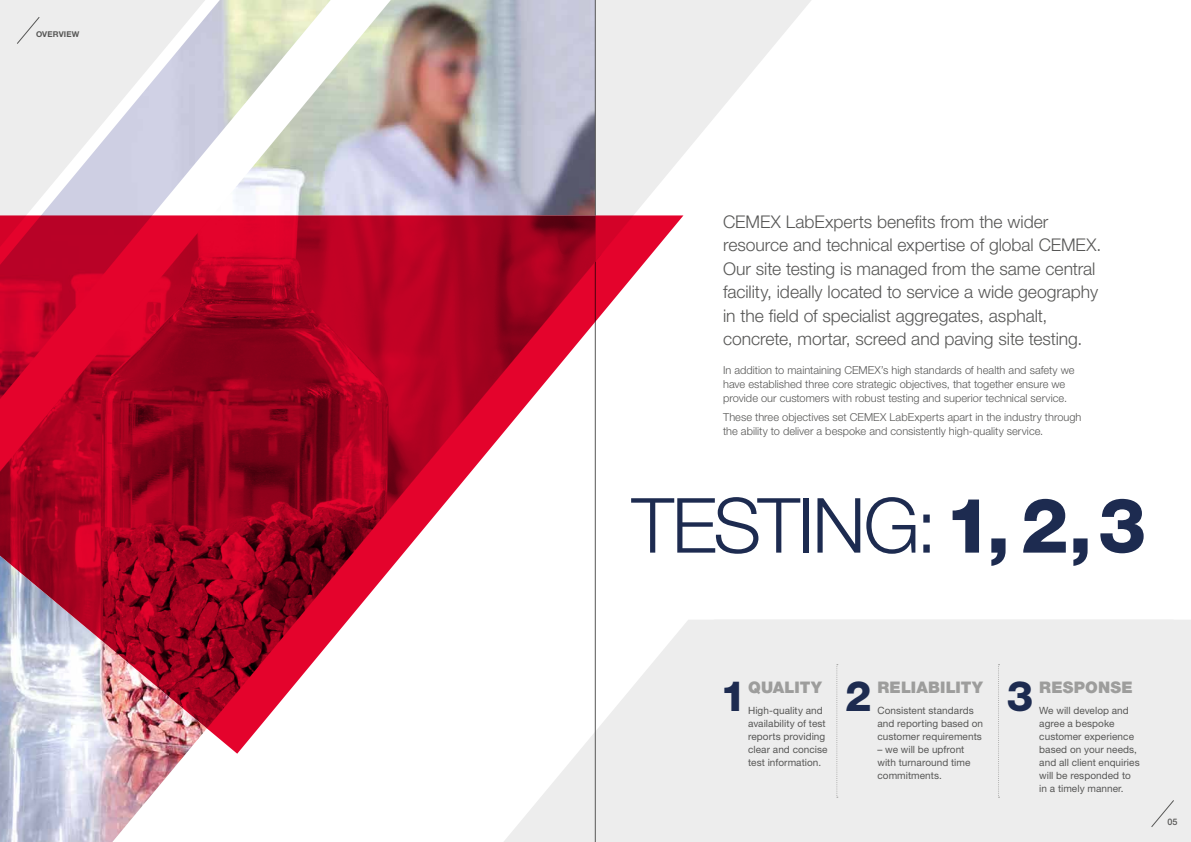
<style>
.page{position:relative;width:1191px;height:842px;background:#fff}
.page>*{position:absolute;margin:0;border:0;box-sizing:border-box;transform-origin:0 0}
.t1{font:300 76.1px "Helvetica Neue LT Pro";letter-spacing:-.03em;color:#1d2b50}
.t2{font:800 42px "Helvetica Neue LT Pro";color:#1d2b50}
.t3{font:300 17.5px/23.5px "Helvetica Neue LT Pro";letter-spacing:-.005em;color:#575756}
.t4{font:900 16px "Helvetica Neue LT Pro";letter-spacing:.01em;color:#9d9d9c}
.t5{font:300 11px/14px "Helvetica Neue LT Pro";color:#575756}
.t6{font:10px/13px "Helvetica Neue LT Pro";letter-spacing:.005em;color:#575756}
.t7{font:500 9px "Helvetica Neue LT Pro";color:#575756}
.t8{font:700 8px "Helvetica Neue LT Pro";letter-spacing:.025em;color:#575756}
.s1{font-weight:800}
</style>
<div class="page">
<div style="left:813px;top:620px;width:378px;height:222px;background:#ededed"></div>
<div style="left:601px;top:619px;width:212px;height:223px;background:#ededed"></div>
<img style="left:0;top:0;width:601px;height:842px">
<svg style="left:836px;top:664px;width:2px;height:134px"></svg>
<svg style="left:998px;top:664px;width:1px;height:134px"></svg>
<svg style="left:596px;top:0;width:215px;height:216px;fill:#ededed"></svg>
<svg style="left:16px;top:16px;width:24px;height:28px"></svg>
<hr style="left:595px;top:0;width:1px;height:842px;background:#575756">
<svg style="left:1150px;top:800px;width:24px;height:27px"></svg>
<svg style="left:0;top:215px;width:683px;height:539px"></svg>
<p class="t8" style="left:36px;top:29px;width:45px">OVERVIEW</p>
<p class="t3" style="left:723px;top:210px;width:380px">CEMEX LabExperts benefits from the wider resource and technical expertise of global CEMEX.<br>Our site testing is managed from the same central facility, ideally located to service a wide geography in the field of specialist aggregates, asphalt, concrete, mortar, screed and paving site testing.</p>
<p class="t5" style="left:723px;top:362px;width:353px">In addition to maintaining CEMEX’s high standards of health and safety we have established three core strategic objectives, that together ensure we provide our customers with robust testing and superior technical service.</p>
<p class="t5" style="left:723px;top:410px;width:360px">These three objectives set CEMEX LabExperts apart in the industry through the ability to deliver a bespoke and consistently high-quality service.</p>
<h1 class="t1" style="left:631px;top:479px;width:516px">TESTING: <span class="s1">1, 2, 3</span></h1>
<h2 class="t2" style="left:720px;top:671px;width:28px">1</h2>
<h3 class="t4" style="left:748px;top:677px;width:75px">QUALITY</h3>
<p class="t6" style="left:748px;top:704px;width:81px">High-quality and availability of test reports providing clear and concise test information.</p>
<h2 class="t2" style="left:845px;top:671px;width:28px">2</h2>
<h3 class="t4" style="left:877px;top:677px;width:107px">RELIABILITY</h3>
<p class="t6" style="left:877px;top:704px;width:107px">Consistent standards and reporting based on customer requirements</p>
<p class="t6" style="left:877px;top:743px;width:94px">– we will be upfront with turnaround time commitments.</p>
<h2 class="t2" style="left:1006px;top:671px;width:28px">3</h2>
<h3 class="t4" style="left:1039px;top:677px;width:95px">RESPONSE</h3>
<p class="t6" style="left:1039px;top:704px;width:102px">We will develop and agree a bespoke customer experience based on your needs, and all client enquiries will be responded to in a timely manner.</p>
<p class="t7" style="left:1167px;top:816px;width:12px">05</p>
</div>
